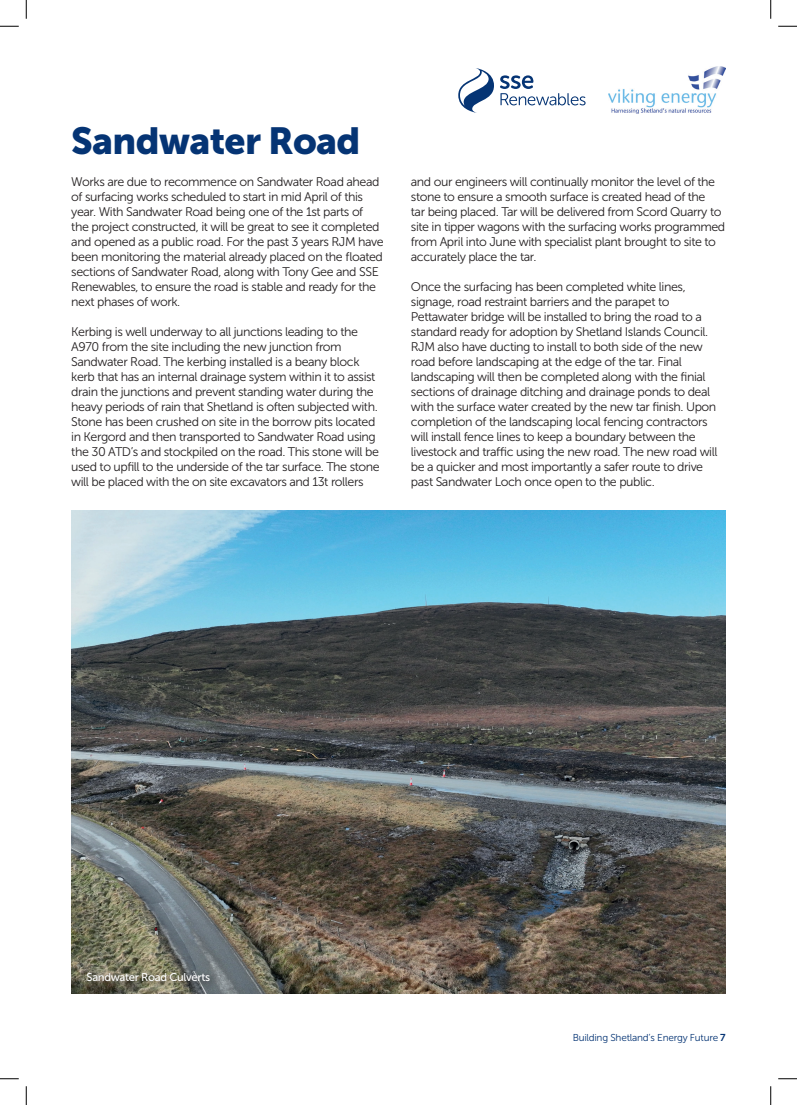
<style>
.page{position:relative;width:797px;height:1105px;background:#fff}
.page>*{position:absolute;margin:0;border:0;box-sizing:border-box;transform-origin:0 0}
.t1{font:37.5px "Museo Sans 900";letter-spacing:-.02em;color:#053474}
.t2{font:12.5px/15px "Museo Sans 300";letter-spacing:-.035em;color:#231f20}
.t3{font:11.25px "Museo Sans 500";letter-spacing:-.03em;color:#fff}
.t4{font:10px "Museo Sans 300";letter-spacing:-.02em;color:#053474}
.s1{font-family:"Museo Sans 700"}
</style>
<div class="page">
<img style="left:71px;top:511px;width:654px;height:483px">
<img style="left:608px;top:67px;width:117px;height:46px">
<svg style="left:458px;top:68px;width:36px;height:45px"></svg>
<svg style="left:500px;top:75px;width:85px;height:30px"></svg>
<div style="left:83px;top:969px;width:135px;height:21px;background:#231f20;opacity:.75"></div>
<svg style="left:0;top:25px;width:19px;height:2px"></svg>
<svg style="left:778px;top:25px;width:19px;height:2px"></svg>
<svg style="left:0;top:1078px;width:19px;height:1px"></svg>
<svg style="left:778px;top:1078px;width:19px;height:1px"></svg>
<svg style="left:25px;top:0;width:2px;height:19px"></svg>
<svg style="left:25px;top:1086px;width:2px;height:19px"></svg>
<svg style="left:770px;top:0;width:1px;height:19px"></svg>
<svg style="left:770px;top:1086px;width:1px;height:19px"></svg>
<h1 class="t1" style="left:71px;top:119px;width:290px">Sandwater Road</h1>
<p class="t2" style="left:71px;top:175px;width:314px">Works are due to recommence on Sandwater Road ahead of surfacing works scheduled to start in mid April of this year. With Sandwater Road being one of the 1st parts of the project constructed, it will be great to see it completed and opened as a public road. For the past 3 years RJM have been monitoring the material already placed on the floated sections of Sandwater Road, along with Tony Gee and SSE Renewables, to ensure the road is stable and ready for the next phases of work.</p>
<p class="t2" style="left:71px;top:325px;width:310px">Kerbing is well underway to all junctions leading to the A970 from the site including the new junction from Sandwater Road. The kerbing installed is a beany block kerb that has an internal drainage system within it to assist drain the junctions and prevent standing water during the heavy periods of rain that Shetland is often subjected with.<br>Stone has been crushed on site in the borrow pits located in Kergord and then transported to Sandwater Road using the 30 ATD’s and stockpiled on the road. This stone will be used to upfill to the underside of the tar surface. The stone will be placed with the on site excavators and 13t rollers</p>
<p class="t2" style="left:411px;top:175px;width:316px">and our engineers will continually monitor the level of the stone to ensure a smooth surface is created head of the<br>tar being placed. Tar will be delivered from Scord Quarry to site in tipper wagons with the surfacing works programmed from April into June with specialist plant brought to site to accurately place the tar.</p>
<p class="t2" style="left:411px;top:280px;width:308px">Once the surfacing has been completed white lines, signage, road restraint barriers and the parapet to Pettawater bridge will be installed to bring the road to a standard ready for adoption by Shetland Islands Council.<br>RJM also have ducting to install to both side of the new road before landscaping at the edge of the tar. Final landscaping will then be completed along with the finial sections of drainage ditching and drainage ponds to deal with the surface water created by the new tar finish. Upon completion of the landscaping local fencing contractors will install fence lines to keep a boundary between the livestock and traffic using the new road. The new road will be a quicker and most importantly a safer route to drive past Sandwater Loch once open to the public.</p>
<p class="t3" style="left:86px;top:971px;width:125px">Sandwater Road Culverts</p>
<p class="t4" style="left:572px;top:1032px;width:154px">Building Shetland’s Energy Future <span class="s1">7</span></p>
</div>
